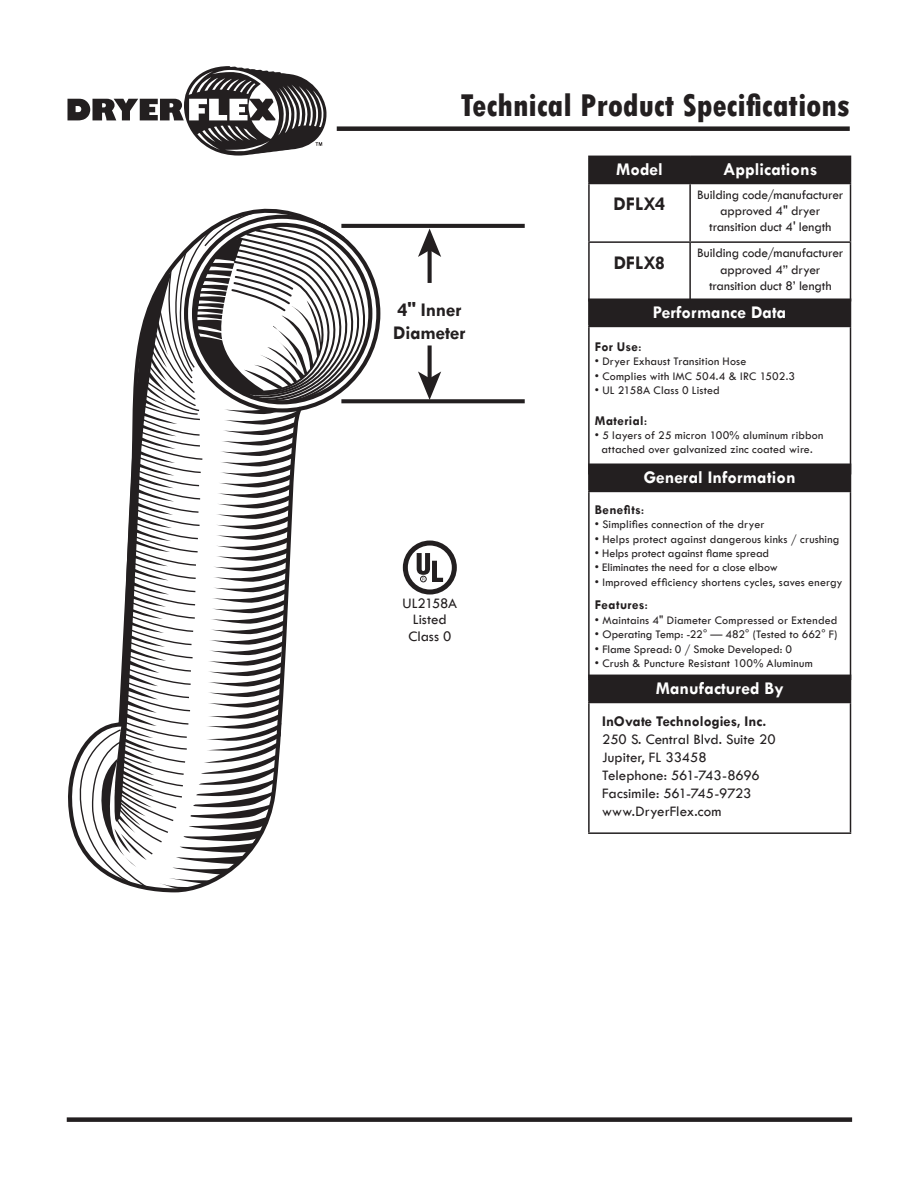
<style>
.page{position:relative;width:918px;height:1188px;background:#fff}
.page>*{position:absolute;margin:0;border:0;box-sizing:border-box;transform-origin:0 0}
.t1{font:800 condensed 33px "Tw Cen";color:#231f20}
.t2{font:700 19.5px/23.4px "Tw Cen";letter-spacing:-.01em;color:#231f20}
.t3{font:700 18px "Tw Cen";color:#fff}
.t4{font:15px/18px "Tw Cen";color:#231f20}
.t5{font:700 15px "Tw Cen";color:#231f20}
.t6{font:13.5px/16.2px "Tw Cen";letter-spacing:-.005em;color:#231f20;text-align:center}
.t7{font:700 13.5px "Tw Cen";letter-spacing:.025em;color:#231f20}
.t8{font:12px/14.4px "Tw Cen";letter-spacing:.01em;color:#231f20;text-align:center}
.s1{font-weight:400}
</style>
<div class="page">
<div style="left:67px;top:1117px;width:785px;height:5px;background:#231f20"></div>
<svg style="left:68px;top:66px;width:259px;height:90px"></svg>
<hr style="left:588px;top:156px;width:102px;height:1px;background:#231f20">
<hr style="left:588px;top:157px;width:2px;height:26px;background:#231f20">
<div style="left:590px;top:156px;width:261px;height:27px;background:#231f20"></div>
<hr style="left:588px;top:183px;width:102px;height:1px;background:#231f20">
<hr style="left:588px;top:184px;width:2px;height:57px;background:#231f20">
<hr style="left:690px;top:183px;width:161px;height:1px;background:#231f20">
<hr style="left:689px;top:184px;width:2px;height:57px;background:#231f20">
<hr style="left:588px;top:241px;width:102px;height:2px;background:#231f20">
<hr style="left:588px;top:243px;width:2px;height:57px;background:#231f20">
<hr style="left:690px;top:241px;width:161px;height:2px;background:#231f20">
<hr style="left:689px;top:243px;width:2px;height:57px;background:#231f20">
<hr style="left:850px;top:184px;width:1px;height:57px;background:#231f20">
<hr style="left:850px;top:243px;width:1px;height:57px;background:#231f20">
<div style="left:589px;top:299px;width:261px;height:27px;background:#231f20"></div>
<hr style="left:588px;top:298px;width:263px;height:2px;background:#231f20">
<hr style="left:588px;top:300px;width:2px;height:26px;background:#231f20">
<svg style="left:850px;top:300px;width:1px;height:26px"></svg>
<hr style="left:588px;top:326px;width:263px;height:1px;background:#231f20">
<hr style="left:588px;top:327px;width:2px;height:146px;background:#231f20">
<hr style="left:850px;top:327px;width:1px;height:146px;background:#231f20">
<div style="left:337px;top:126px;width:513px;height:5px;background:#231f20"></div>
<svg style="left:73px;top:212px;width:310px;height:678px"></svg>
<svg style="left:341px;top:399px;width:184px;height:4px"></svg>
<svg style="left:341px;top:224px;width:184px;height:4px"></svg>
<svg style="left:428px;top:345px;width:4px;height:26px"></svg>
<svg style="left:418px;top:371px;width:23px;height:29px"></svg>
<svg style="left:428px;top:257px;width:4px;height:26px"></svg>
<svg style="left:418px;top:229px;width:23px;height:28px"></svg>
<div style="left:589px;top:464px;width:261px;height:27px;background:#231f20"></div>
<hr style="left:588px;top:465px;width:2px;height:26px;background:#231f20">
<svg style="left:850px;top:473px;width:1px;height:18px"></svg>
<hr style="left:588px;top:491px;width:263px;height:1px;background:#231f20">
<hr style="left:588px;top:492px;width:2px;height:187px;background:#231f20">
<hr style="left:850px;top:492px;width:1px;height:187px;background:#231f20">
<div style="left:589px;top:675px;width:261px;height:27px;background:#231f20"></div>
<hr style="left:588px;top:676px;width:2px;height:26px;background:#231f20">
<svg style="left:850px;top:679px;width:1px;height:23px"></svg>
<hr style="left:588px;top:702px;width:263px;height:1px;background:#231f20">
<hr style="left:588px;top:703px;width:2px;height:129px;background:#231f20">
<hr style="left:850px;top:703px;width:1px;height:129px;background:#231f20">
<hr style="left:588px;top:832px;width:263px;height:2px;background:#231f20">
<svg style="left:403px;top:541px;width:54px;height:54px"></svg>
<h1 class="t1" style="left:461px;top:86px;width:390px">Technical Product Specifications</h1>
<h2 class="t2" style="left:393px;top:297px;width:74px">4" Inner<br>Diameter</h2>
<p class="t4" style="left:402px;top:595px;width:56px;line-height:16.5px;text-align:center">UL2158A<br>Listed<br>Class 0</p>
<h3 class="t3" style="left:616px;top:158px;width:48px">Model</h3>
<h3 class="t3" style="left:723px;top:158px;width:96px">Applications</h3>
<h2 class="t2" style="left:614px;top:192px;width:53px">DFLX4</h2>
<p class="t6" style="left:697px;top:186px;width:148px">Building code/manufacturer approved 4" dryer transition duct 4' length</p>
<h2 class="t2" style="left:614px;top:251px;width:53px">DFLX8</h2>
<p class="t6" style="left:697px;top:245px;width:148px">Building code/manufacturer approved 4” dryer transition duct 8’ length</p>
<h3 class="t3" style="left:653px;top:301px;width:135px">Performance Data</h3>
<p class="t7" style="left:595px;top:338px;width:48px">For Use<span class="s1">:</span></p>
<p class="t8" style="left:595px;top:354px;width:153px">• Dryer Exhaust Transition Hose</p>
<p class="t8" style="left:595px;top:368px;width:202px">• Complies with IMC 504.4 &amp; IRC 1502.3</p>
<p class="t8" style="left:595px;top:383px;width:126px">• UL 2158A Class 0 Listed</p>
<p class="t7" style="left:595px;top:412px;width:54px">Material<span class="s1">:</span></p>
<p class="t8" style="left:595px;top:428px;width:230px">• 5 layers of 25 micron 100% aluminum ribbon attached over galvanized zinc coated wire.</p>
<h3 class="t3" style="left:644px;top:466px;width:153px">General Information</h3>
<p class="t7" style="left:595px;top:501px;width:51px">Benefits<span class="s1">:</span></p>
<p class="t8" style="left:595px;top:517px;width:171px">• Simplifies connection of the dryer</p>
<p class="t8" style="left:595px;top:532px;width:246px">• Helps protect against dangerous kinks / crushing</p>
<p class="t8" style="left:595px;top:546px;width:176px">• Helps protect against flame spread</p>
<p class="t8" style="left:595px;top:560px;width:184px">• Eliminates the need for a close elbow</p>
<p class="t8" style="left:595px;top:575px;width:249px">• Improved efficiency shortens cycles, saves energy</p>
<p class="t7" style="left:595px;top:597px;width:55px">Features<span class="s1">:</span></p>
<p class="t8" style="left:595px;top:613px;width:244px">• Maintains 4" Diameter Compressed or Extended</p>
<p class="t8" style="left:595px;top:627px;width:244px">• Operating Temp: -22° — 482° (Tested to 662° F)</p>
<p class="t8" style="left:595px;top:642px;width:199px">• Flame Spread: 0 / Smoke Developed: 0</p>
<p class="t8" style="left:595px;top:656px;width:219px">• Crush &amp; Puncture Resistant 100% Aluminum</p>
<h3 class="t3" style="left:656px;top:677px;width:129px">Manufactured By</h3>
<p class="t5" style="left:602px;top:713px;width:166px">InOvate Technologies, Inc.</p>
<p class="t4" style="left:602px;top:731px;width:175px">250 S. Central Blvd. Suite 20<br>Jupiter, FL 33458<br>Telephone: 561-743-8696<br>Facsimile: 561-745-9723 www.DryerFlex.com</p>
</div>
